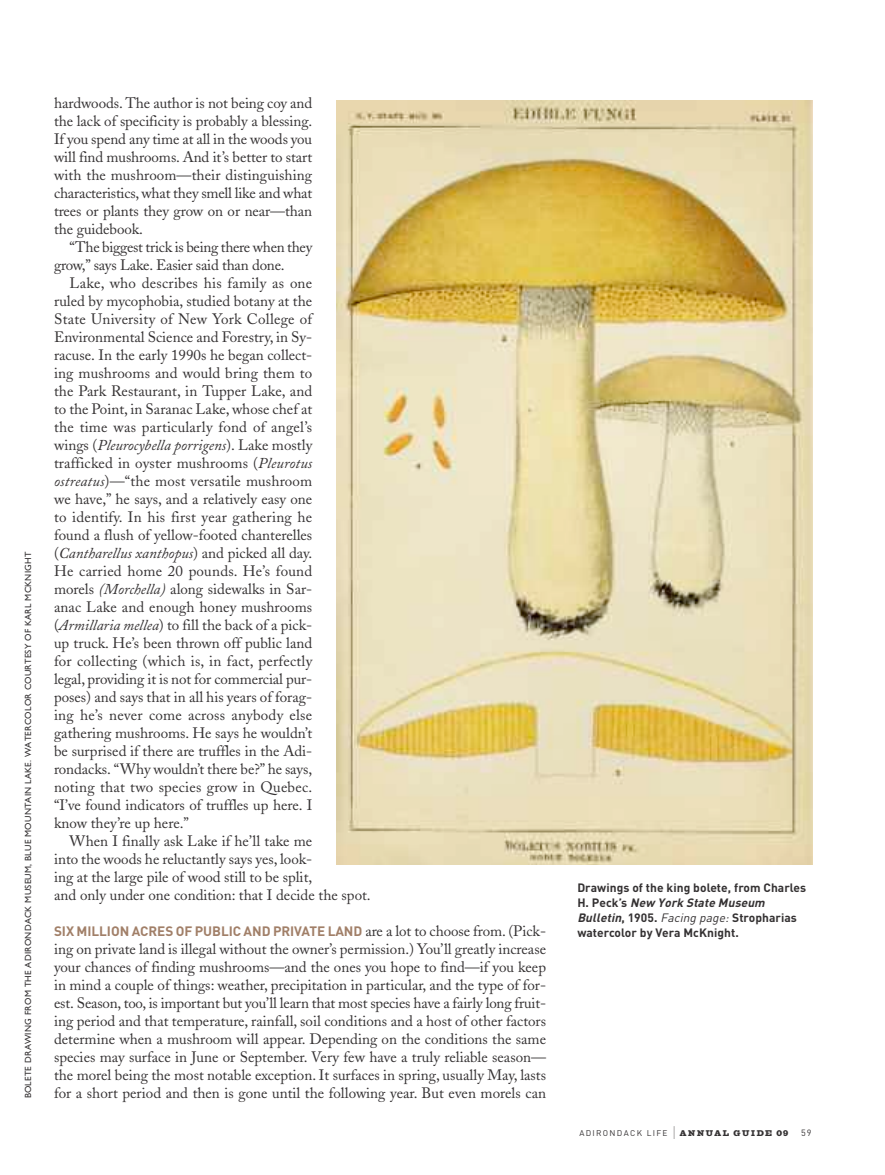
<style>
.page{position:relative;width:885px;height:1175px;background:#fff}
.page>*{position:absolute;margin:0;border:0;box-sizing:border-box;transform-origin:0 0}
.t1{font:15px/18px "Adobe Caslon";color:#343132;text-align:justify}
.t2{font:15px/18px "Adobe Caslon";letter-spacing:-.02em;color:#343132}
.t3{font:700 13.5px "DIN";letter-spacing:-.005em;color:#a17f68}
.t4{font:700 12px/15px "DIN";letter-spacing:.005em;color:#343132}
.t5{font:9px "Gill Sans";letter-spacing:.025em;color:#343132}
.t6{font:9px "DIN";color:#343132}
.t7{font:8.25px "DIN";letter-spacing:.155em;color:#343132}
.s1{font-style:italic}
.s2{font-family:"Adobe Caslon";font-weight:400;font-size:15px;color:#343132}
.s3{font-weight:400;font-style:italic}
.s4{font-family:"Helvetica Neue";font-weight:200;font-size:18px}
.s5{font-family:"Giza Three Five"}
</style>
<div class="page">
<img style="left:336px;top:100px;width:476px;height:765px">
<p class="t5" style="left:23px;top:1098px;width:548px;rotate:-90deg">BOLETE DRAWING FROM THE ADIRONDACK MUSEUM, BLUE MOUNTAIN LAKE. WATERCOLOR COURTESY OF KARL MCKNIGHT</p>
<p class="t1" style="left:54px;top:94px;width:260px">hardwoods. The author is not being coy and the lack of specificity is probably a blessing.<br>If you spend any time at all in the woods you will find mushrooms. And it’s better to start with the mushroom—their distinguishing characteristics, what they smell like and what trees or plants they grow on or near—than the guidebook.</p>
<p class="t2" style="left:54px;top:238px;width:260px;text-indent:16px">“The biggest trick is being there when they grow,” says Lake. Easier said than done.</p>
<p class="t1" style="left:54px;top:274px;width:260px;text-indent:16px">Lake, who describes his family as one ruled by mycophobia, studied botany at the State University of New York College of Environmental Science and Forestry, in Sy&shy;racuse. In the early 1990s he began collect&shy;ing mushrooms and would bring them to the Park Restaurant, in Tupper Lake, and to the Point, in Saranac Lake, whose chef at the time was particularly fond of angel’s wings (<span class="s1">Pleurocybella porrigens</span>). Lake mostly trafficked in oyster mushrooms (<span class="s1">Pleurotus ostreatus</span>)—“the most versatile mushroom we have,” he says, and a relatively easy one to identify. In his first year gathering he found a flush of yellow-footed chanterelles (<span class="s1">Cantharellus xanthopus</span>) and picked all day.<br>He carried home 20 pounds. He’s found morels <span class="s1">(Morchella)</span> along sidewalks in Sar&shy;anac Lake and enough honey mushrooms (<span class="s1">Armillaria mellea</span>) to fill the back of a pick&shy;up truck. He’s been thrown off public land for collecting (which is, in fact, perfectly legal, providing it is not for commercial pur&shy;poses) and says that in all his years of forag&shy;ing he’s never come across anybody else gathering mushrooms. He says he wouldn’t be surprised if there are truffles in the Adi&shy;rondacks. “Why wouldn’t there be?” he says, noting that two species grow in Quebec. “I’ve found indicators of truffles up here. I know they’re up here.”</p>
<p class="t1" style="left:54px;top:832px;width:318px;text-align:left;text-indent:16px">When I finally ask Lake if he’ll take me<br>into the woods he reluctantly says yes, look-<br>ing at the large pile of wood still to be split,<br>and only under one condition: that I decide the spot.</p>
<p class="t3" style="left:54px;top:922px;width:493px">SIX MILLION ACRES OF PUBLIC AND PRIVATE LAND <span class="s2">are a lot to choose from. (Pick-</span></p>
<p class="t1" style="left:54px;top:940px;width:493px">ing on private land is illegal without the owner’s permission.) You’ll greatly increase your chances of finding mushrooms—and the ones you hope to find—if you keep in mind a couple of things: weather, precipitation in particular, and the type of for&shy;est. Season, too, is important but you’ll learn that most species have a fairly long fruit&shy;ing period and that temperature, rainfall, soil conditions and a host of other factors determine when a mushroom will appear. Depending on the conditions the same species may surface in June or September. Very few have a truly reliable season— the morel being the most notable exception. It surfaces in spring, usually May, lasts</p>
<p class="t1" style="left:54px;top:1084px;width:493px">for a short period and then is gone until the following year. But even morels can</p>
<p class="t4" style="left:577px;top:880px;width:230px">Drawings of the king bolete, from Charles H . P e c k ’s <span class="s1">New York State Museum Bulletin</span>, 1905. <span class="s3">Facingpage:</span>Stropharias watercolor by Vera McKnight.</p>
<p class="t7" style="left:579px;top:1127px;width:210px">ADIRONDACK LIFE <span class="s4">I</span> <span class="s5">ANNUAL GUIDE 09</span></p>
<p class="t6" style="left:801px;top:1126px;width:12px">59</p>
</div>
